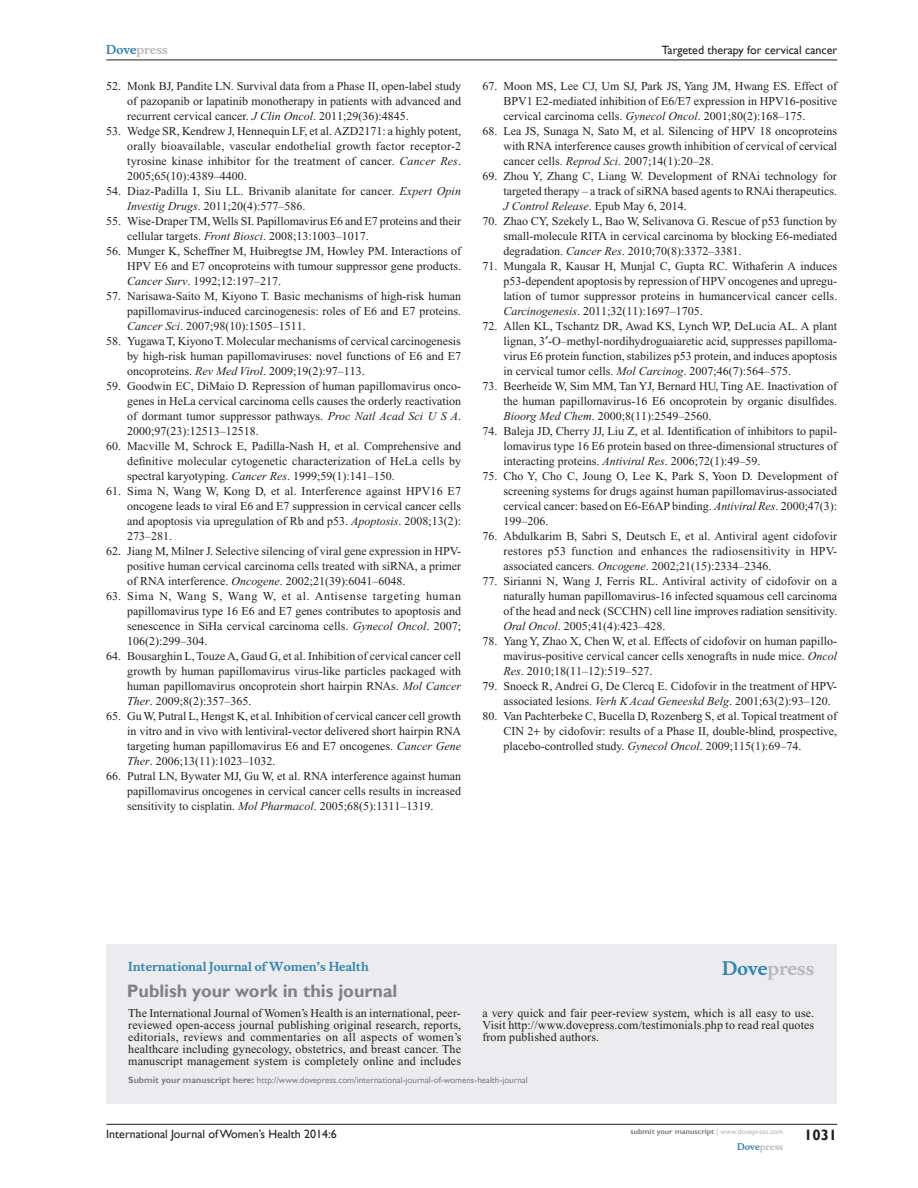
<style>
.page{position:relative;width:918px;height:1188px;background:#fff}
.page>*{position:absolute;margin:0;border:0;box-sizing:border-box;transform-origin:0 0}
.PromBx-H1{font:700 18px "Gill Sans";color:#808285}
.PromBx-Brand{font:700 18px "Musee";color:#b8b9bc}
.t1{font:700 15px "Gill Sans";color:#231f20}
.RefNL2{font:12px/15px "Times New Roman";color:#231f20;text-align:justify}
.PromBx-Tx{font:12px/12px "Times New Roman";letter-spacing:.01em;color:#231f20;text-align:justify}
.t2{font:12px "Gill Sans";color:#231f20}
.PromBx-JrnlName{font:700 12px "Musee";color:#3485ae}
.t3{font:700 12px "Musee";color:#b8b9bc}
.PromBx-SubmitMssWebA{font:9px "Gill Sans";color:#808285}
.t4{font:700 9px "Musee";color:#b8b9bc}
.t5{font:700 7.5px "Gill Sans";color:#808285}
.s1{color:#3485ae}
.s2{font-style:italic}
.s3{font-weight:700}
.s4{font-weight:400;color:#b8b9bc}
</style>
<div class="page">
<div style="left:106px;top:944px;width:731px;height:159px;background:#ececee"></div>
<hr style="left:106px;top:1124px;width:731px;height:1px;background:#231f20">
<hr style="left:106px;top:60px;width:731px;height:1px;background:#231f20">
<p class="t3" style="left:106px;top:43px;width:63px"><span class="s1">Dove</span>press</p>
<p class="RefNL2" style="left:127px;top:79px;width:335px;text-indent:-21px">52. Monk BJ, Pandite LN. Survival data from a Phase II, open-label study of pazopanib or lapatinib monotherapy in patients with advanced and recurrent cervical cancer. <span class="s2">J Clin Oncol</span>. 2011;29(36):4845.</p>
<p class="RefNL2" style="left:127px;top:124px;width:336px;text-indent:-21px">53. Wedge SR, Kendrew J, Hennequin LF, et al. AZD2171: a highly potent, orally bioavailable, vascular endothelial growth factor receptor-2 tyrosine kinase inhibitor for the treatment of cancer. <span class="s2">Cancer Res</span>.<br>2005;65(10):4389–4400.</p>
<p class="RefNL2" style="left:127px;top:184px;width:335px;text-indent:-21px">54. Diaz-Padilla I, Siu LL. Brivanib alanitate for cancer. <span class="s2">Expert Opin<br>Investig Drugs</span>. 2011;20(4):577–586.</p>
<p class="RefNL2" style="left:127px;top:214px;width:335px;text-indent:-21px">55. Wise-Draper TM, Wells SI. Papillomavirus E6 and E7 proteins and their cellular targets. <span class="s2">Front Biosci</span>. 2008;13:1003–1017.</p>
<p class="RefNL2" style="left:127px;top:244px;width:335px;text-indent:-21px">56. Munger K, Scheffner M, Huibregtse JM, Howley PM. Interactions of HPV E6 and E7 oncoproteins with tumour suppressor gene products.<br><span class="s2">Cancer Surv</span>. 1992;12:197–217.</p>
<p class="RefNL2" style="left:127px;top:289px;width:335px;text-indent:-21px">57. Narisawa-Saito M, Kiyono T. Basic mechanisms of high-risk human papillomavirus-induced carcinogenesis: roles of E6 and E7 proteins.<br><span class="s2">Cancer Sci</span>. 2007;98(10):1505–1511.</p>
<p class="RefNL2" style="left:127px;top:334px;width:335px;text-indent:-21px">58. Yugawa T, Kiyono T. Molecular mechanisms of cervical carcinogenesis by high-risk human papillomaviruses: novel functions of E6 and E7 oncoproteins. <span class="s2">Rev Med Virol</span>. 2009;19(2):97–113.</p>
<p class="RefNL2" style="left:127px;top:379px;width:335px;text-indent:-21px">59. Goodwin EC, DiMaio D. Repression of human papillomavirus onco&shy;genes in HeLa cervical carcinoma cells causes the orderly reactivation of dormant tumor suppressor pathways. <span class="s2">Proc Natl Acad Sci U S A</span>.<br>2000;97(23):12513–12518.</p>
<p class="RefNL2" style="left:127px;top:439px;width:335px;text-indent:-21px">60. Macville M, Schrock E, Padilla-Nash H, et al. Comprehensive and definitive molecular cytogenetic characterization of HeLa cells by spectral karyotyping. <span class="s2">Cancer Res</span>. 1999;59(1):141–150.</p>
<p class="RefNL2" style="left:127px;top:484px;width:335px;text-indent:-21px">61. Sima N, Wang W, Kong D, et al. Interference against HPV16 E7 oncogene leads to viral E6 and E7 suppression in cervical cancer cells and apoptosis via upregulation of Rb and p53. <span class="s2">Apoptosis</span>. 2008;13(2):<br>273–281.</p>
<p class="RefNL2" style="left:127px;top:544px;width:335px;text-indent:-21px">62. Jiang M, Milner J. Selective silencing of viral gene expression in HPV&shy;positive human cervical carcinoma cells treated with siRNA, a primer of RNA interference. <span class="s2">Oncogene</span>. 2002;21(39):6041–6048.</p>
<p class="RefNL2" style="left:127px;top:589px;width:335px;text-indent:-21px">63. Sima N, Wang S, Wang W, et al. Antisense targeting human papillomavirus type 16 E6 and E7 genes contributes to apoptosis and senescence in SiHa cervical carcinoma cells. <span class="s2">Gynecol Oncol</span>. 2007; 106(2):299–304.</p>
<p class="RefNL2" style="left:127px;top:649px;width:335px;text-indent:-21px">64. Bousarghin L, Touze A, Gaud G, et al. Inhibition of cervical cancer cell growth by human papillomavirus virus-like particles packaged with human papillomavirus oncoprotein short hairpin RNAs. <span class="s2">Mol Cancer Ther</span>. 2009;8(2):357–365.</p>
<p class="RefNL2" style="left:127px;top:709px;width:335px;text-indent:-21px">65. Gu W, Putral L, Hengst K, et al. Inhibition of cervical cancer cell growth in vitro and in vivo with lentiviral-vector delivered short hairpin RNA targeting human papillomavirus E6 and E7 oncogenes. <span class="s2">Cancer Gene Ther</span>. 2006;13(11):1023–1032.</p>
<p class="RefNL2" style="left:127px;top:769px;width:335px;text-indent:-21px">66. Putral LN, Bywater MJ, Gu W, et al. RNA interference against human papillomavirus oncogenes in cervical cancer cells results in increased sensitivity to cisplatin. <span class="s2">Mol Pharmacol</span>. 2005;68(5):1311–1319.</p>
<p class="t2" style="left:662px;top:43px;width:177px">Targeted therapy for cervical cancer</p>
<p class="RefNL2" style="left:503px;top:79px;width:335px;text-indent:-21px">67. Moon MS, Lee CJ, Um SJ, Park JS, Yang JM, Hwang ES. Effect of BPV1 E2-mediated inhibition of E6/E7 expression in HPV16-positive cervical carcinoma cells. <span class="s2">Gynecol Oncol</span>. 2001;80(2):168–175.</p>
<p class="RefNL2" style="left:503px;top:124px;width:335px;text-indent:-21px">68. Lea JS, Sunaga N, Sato M, et al. Silencing of HPV 18 oncoproteins with RNA interference causes growth inhibition of cervical of cervical cancer cells. <span class="s2">Reprod Sci</span>. 2007;14(1):20–28.</p>
<p class="RefNL2" style="left:503px;top:169px;width:335px;text-indent:-21px">69. Zhou Y, Zhang C, Liang W. Development of RNAi technology for targeted therapy – a track of siRNA based agents to RNAi therapeutics.<br><span class="s2">J Control Release</span>. Epub May 6, 2014.</p>
<p class="RefNL2" style="left:503px;top:214px;width:335px;text-indent:-21px">70. Zhao CY, Szekely L, Bao W, Selivanova G. Rescue of p53 function by small-molecule RITA in cervical carcinoma by blocking E6-mediated degradation. <span class="s2">Cancer Res</span>. 2010;70(8):3372–3381.</p>
<p class="RefNL2" style="left:503px;top:259px;width:335px;text-indent:-21px">71. Mungala R, Kausar H, Munjal C, Gupta RC. Withaferin A induces p53-dependent apoptosis by repression of HPV oncogenes and upregu&shy;lation of tumor suppressor proteins in humancervical cancer cells.<br><span class="s2">Carcinogenesis</span>. 2011;32(11):1697–1705.</p>
<p class="RefNL2" style="left:503px;top:319px;width:335px;text-indent:-21px">72. Allen KL, Tschantz DR, Awad KS, Lynch WP, DeLucia AL. A plant lignan, 3 -O–methyl-nordihydroguaiaretic acid, suppresses papilloma&shy;virus E6 protein function, stabilizes p53 protein, and induces apoptosis in cervical tumor cells. <span class="s2">Mol Carcinog</span>. 2007;46(7):564–575.</p>
<p class="RefNL2" style="left:503px;top:379px;width:335px;text-indent:-21px">73. Beerheide W, Sim MM, Tan YJ, Bernard HU, Ting AE. Inactivation of the human papillomavirus-16 E6 oncoprotein by organic disulfides.<br><span class="s2">Bioorg Med Chem</span>. 2000;8(11):2549–2560.</p>
<p class="RefNL2" style="left:503px;top:424px;width:335px;text-indent:-21px">74. Baleja JD, Cherry JJ, Liu Z, et al. Identification of inhibitors to papil&shy;lomavirus type 16 E6 protein based on three-dimensional structures of interacting proteins. <span class="s2">Antiviral Res</span>. 2006;72(1):49–59.</p>
<p class="RefNL2" style="left:503px;top:469px;width:335px;text-indent:-21px">75. Cho Y, Cho C, Joung O, Lee K, Park S, Yoon D. Development of screening systems for drugs against human papillomavirus-associated cervical cancer: based on E6-E6AP binding. <span class="s2">Antiviral Res</span>. 2000;47(3):<br>199–206.</p>
<p class="RefNL2" style="left:503px;top:529px;width:335px;text-indent:-21px">76. Abdulkarim B, Sabri S, Deutsch E, et al. Antiviral agent cidofovir restores p53 function and enhances the radiosensitivity in HPV&shy;associated cancers. <span class="s2">Oncogene</span>. 2002;21(15):2334–2346.</p>
<p class="RefNL2" style="left:503px;top:574px;width:335px;text-indent:-21px">77. Sirianni N, Wang J, Ferris RL. Antiviral activity of cidofovir on a naturally human papillomavirus-16 infected squamous cell carcinoma of the head and neck (SCCHN) cell line improves radiation sensitivity.<br><span class="s2">Oral Oncol</span>. 2005;41(4):423–428.</p>
<p class="RefNL2" style="left:503px;top:634px;width:335px;text-indent:-21px">78. Yang Y, Zhao X, Chen W, et al. Effects of cidofovir on human papillo&shy;mavirus-positive cervical cancer cells xenografts in nude mice. <span class="s2">Oncol Res</span>. 2010;18(11–12):519–527.</p>
<p class="RefNL2" style="left:503px;top:679px;width:335px;text-indent:-21px">79. Snoeck R, Andrei G, De Clercq E. Cidofovir in the treatment of HPV&shy;associated lesions. <span class="s2">Verh K Acad Geneeskd Belg</span>. 2001;63(2):93–120.</p>
<p class="RefNL2" style="left:503px;top:709px;width:335px;text-indent:-21px">80. Van Pachterbeke C, Bucella D, Rozenberg S, et al. Topical treatment of CIN 2 by cidofovir: results of a Phase II, double-blind, prospective, placebo-controlled study. <span class="s2">Gynecol Oncol</span>. 2009;115(1):69–74.</p>
<p class="PromBx-JrnlName" style="left:128px;top:959px;width:242px">International Journal of Women’s Health</p>
<p class="PromBx-H1" style="left:127px;top:980px;width:272px">Publish your work in this journal</p>
<p class="PromBx-Brand" style="left:722px;top:958px;width:94px"><span class="s1">Dove</span>press</p>
<p class="PromBx-Tx" style="left:128px;top:1007px;width:335px">The International Journal of Women’s Health is an international, peer&shy;reviewed open-access journal publishing original research, reports, editorials, reviews and commentaries on all aspects of women’s healthcare including gynecology, obstetrics, and breast cancer. The manuscript management system is completely online and includes</p>
<p class="PromBx-Tx" style="left:482px;top:1007px;width:333px">a very quick and fair peer-review system, which is all easy to use.<br>Visit http://www.dovepress.com/testimonials.php to read real quotes from published authors.</p>
<p class="PromBx-SubmitMssWebA" style="left:128px;top:1075px;width:401px"><span class="s3">Submit your manuscript here:</span> http://www.dovepress.com/international-journal-of-womens-health-journal</p>
<p class="t2" style="left:106px;top:1127px;width:232px">International Journal of Women’s Health 2014:6</p>
<p class="t5" style="left:631px;top:1127px;width:154px">submit your manuscript <span class="s4">| www.dovepress.com</span></p>
<p class="t4" style="left:737px;top:1141px;width:48px"><span class="s1">Dove</span>press</p>
<p class="t1" style="left:804px;top:1126px;width:35px">1031</p>
</div>
